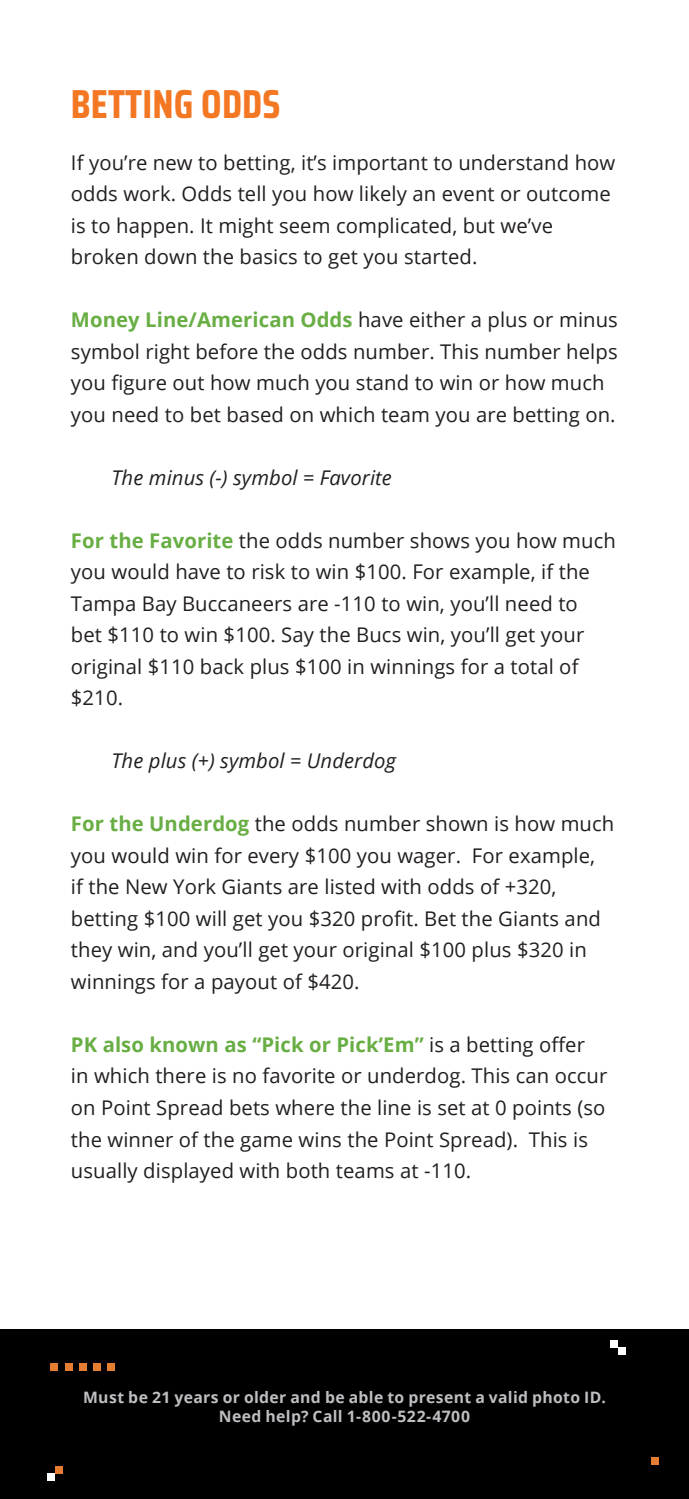
<style>
.page{position:relative;width:689px;height:1499px;background:#fff}
.page>*{position:absolute;margin:0;border:0;box-sizing:border-box;transform-origin:0 0}
.t1{font:700 40.5px "Saira Condensed";letter-spacing:.005em;color:#f47723}
.t2{font:20.25px/31.5px "Open Sans";letter-spacing:.005em;color:#231f20}
.t3{font:italic 20.25px "Open Sans";letter-spacing:.005em;color:#231f20}
.t4{font:700 15.75px/18.9px "Open Sans";letter-spacing:.02em;color:#bebfc2;text-align:center}
.s1{font-weight:700;color:#68ae44}
</style>
<div class="page">
<div style="left:0;top:1328px;width:688px;height:170px;background:#000"></div>
<div style="left:51px;top:1363px;width:7px;height:7px;background:#e67d33"></div>
<div style="left:65px;top:1363px;width:7px;height:7px;background:#e67d33"></div>
<div style="left:79px;top:1363px;width:8px;height:7px;background:#e67d33"></div>
<div style="left:93px;top:1363px;width:8px;height:7px;background:#e67d33"></div>
<div style="left:108px;top:1363px;width:7px;height:7px;background:#e67d33"></div>
<div style="left:610px;top:1340px;width:8px;height:7px;background:#fff"></div>
<div style="left:618px;top:1347px;width:7px;height:8px;background:#fff"></div>
<div style="left:651px;top:1457px;width:8px;height:7px;background:#e67d33"></div>
<div style="left:47px;top:1473px;width:8px;height:7px;background:#fff"></div>
<div style="left:55px;top:1465px;width:7px;height:8px;background:#e67d33"></div>
<p class="t1" style="left:71px;top:73px;width:211px">BETTING ODDS</p>
<p class="t2" style="left:71px;top:146px;width:546px">If you’re new to betting, it’s important to understand how odds work. Odds tell you how likely an event or outcome is to happen. It might seem complicated, but we’ve broken down the basics to get you started.</p>
<p class="t2" style="left:71px;top:304px;width:548px"><span class="s1">Money Line/American Odds</span> have either a plus or minus symbol right before the odds number. This number helps you figure out how much you stand to win or how much you need to bet based on which team you are betting on.</p>
<p class="t3" style="left:111px;top:463px;width:282px">The minus (-) symbol = Favorite</p>
<p class="t2" style="left:71px;top:524px;width:546px"><span class="s1">For the Favorite</span> the odds number shows you how much you would have to risk to win $100. For example, if the Tampa Bay Buccaneers are -110 to win, you’ll need to<br>bet $110 to win $100. Say the Bucs win, you’ll get your original $110 back plus $100 in winnings for a total of $210.</p>
<p class="t3" style="left:111px;top:747px;width:286px">The plus (+) symbol = Underdog</p>
<p class="t2" style="left:71px;top:808px;width:545px"><span class="s1">For the Underdog</span> the odds number shown is how much you would win for every $100 you wager. For example,<br>if the New York Giants are listed with odds of +320, betting $100 will get you $320 profit. Bet the Giants and they win, and you’ll get your original $100 plus $320 in winnings for a payout of $420.</p>
<p class="t2" style="left:71px;top:1028px;width:538px"><span class="s1">PK also known as “Pick or Pick’Em”</span> is a betting offer in which there is no favorite or underdog. This can occur on Point Spread bets where the line is set at 0 points (so the winner of the game wins the Point Spread). This is usually displayed with both teams at -110.</p>
<p class="t4" style="left:83px;top:1387px;width:524px">Must be 21 years or older and be able to present a valid photo ID.<br>Need help? Call 1-800-522-4700</p>
</div>
